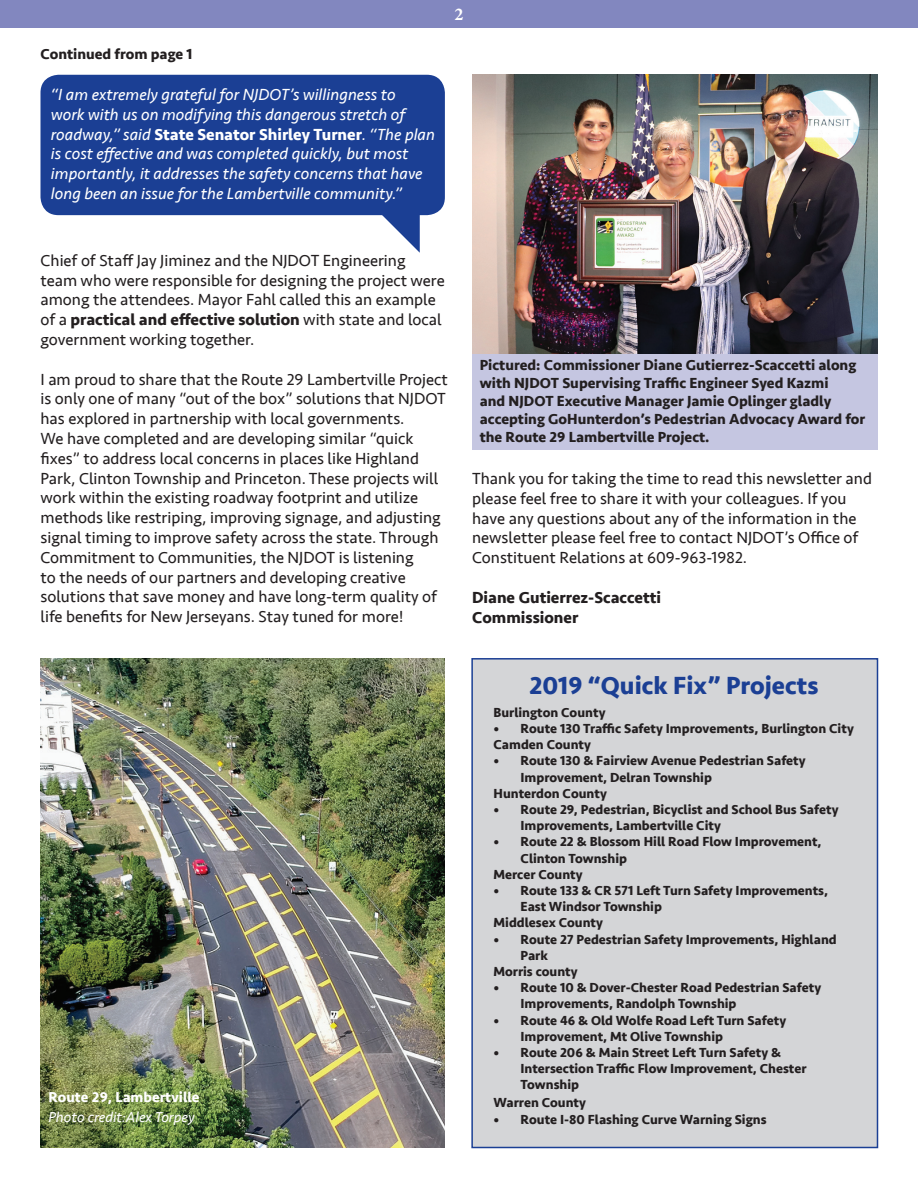
<style>
.page{position:relative;width:918px;height:1188px;background:#fff}
.page>*{position:absolute;margin:0;border:0;box-sizing:border-box;transform-origin:0 0}
.t1{font:700 25.5px "Seravek";color:#1b3f94}
.t2{font:700 18px "Minion Pro";color:#fff}
.t3{font:16.5px/19.8px "Seravek";color:#231f20}
.t4{font:italic 16.5px/19.8px "Seravek";color:#fff}
.t5{font:700 16.5px/19.8px "Seravek";color:#231f20}
.t6{font:700 15px/18px "Seravek";color:#231f20}
.t7{font:italic 14.7px "Seravek";color:#fff}
.t8{font:700 14.7px "Seravek";color:#fff}
.t9{font:700 13.5px/16.2px "Seravek";color:#231f20}
.s1{font-weight:700;font-style:normal}
.s2{font-weight:700}
</style>
<div class="page">
<div style="left:0;top:0;width:918px;height:28px;background:#8287bf"></div>
<img style="left:40px;top:659px;width:405px;height:489px">
<div style="left:471px;top:658px;width:407px;height:490px;background:#d4d5d7;border:2px solid #1b3f94"></div>
<img style="left:472px;top:75px;width:406px;height:280px">
<div style="left:472px;top:355px;width:406px;height:95px;background:#c5c6e1"></div>
<div style="left:40px;top:75px;width:405px;height:140px;background:#1b3f94;border-radius:18px"></div>
<svg style="left:377px;top:215px;width:43px;height:38px"></svg>
<p class="t6" style="left:40px;top:45px;width:153px">Continued from page 1</p>
<p class="t4" style="left:51px;top:84px;width:386px">“I am extremely grateful for NJDOT’s willingness to<br>work with us on modifying this dangerous stretch of roadway,” said <span class="s1">State Senator Shirley Turner</span>. “The plan is cost effective and was completed quickly, but most importantly, it addresses the safety concerns that have long been an issue for the Lambertville community.”</p>
<p class="t2" style="left:454px;top:1px;width:10px">2</p>
<p class="t3" style="left:40px;top:250px;width:406px">Chief of Staff Jay Jiminez and the NJDOT Engineering team who were responsible for designing the project were among the attendees. Mayor Fahl called this an example of a <span class="s2">practical and effective solution</span> with state and local government working together.</p>
<p class="t3" style="left:40px;top:369px;width:409px">I am proud to share that the Route 29 Lambertville Project is only one of many “out of the box” solutions that NJDOT has explored in partnership with local governments.<br>We have completed and are developing similar “quick fixes” to address local concerns in places like Highland Park, Clinton Township and Princeton. These projects will work within the existing roadway footprint and utilize methods like restriping, improving signage, and adjusting signal timing to improve safety across the state. Through Commitment to Communities, the NJDOT is listening<br>to the needs of our partners and developing creative solutions that save money and have long-term quality of life benefits for New Jerseyans. Stay tuned for more!</p>
<p class="t8" style="left:49px;top:1085px;width:152px">Route 29, Lambertville</p>
<p class="t7" style="left:49px;top:1105px;width:148px">Photo credit:Alex Torpey</p>
<p class="t6" style="left:480px;top:356px;width:387px">Pictured: Commissioner Diane Gutierrez-Scaccetti along with NJDOT Supervising Traffic Engineer Syed Kazmi<br>and NJDOT Executive Manager Jamie Oplinger gladly accepting GoHunterdon’s Pedestrian Advocacy Award for the Route 29 Lambertville Project.</p>
<p class="t3" style="left:472px;top:469px;width:401px">Thank you for taking the time to read this newsletter and please feel free to share it with your colleagues. If you have any questions about any of the information in the newsletter please feel free to contact NJDOT’s Office of Constituent Relations at 609-963-1982.</p>
<p class="t5" style="left:472px;top:587px;width:190px">Diane Gutierrez-Scaccetti<br>Commissioner</p>
<h1 class="t1" style="left:529px;top:665px;width:291px">2019 “Quick Fix” Projects</h1>
<p class="t9" style="left:494px;top:704px;width:113px">Burlington County</p>
<p class="t9" style="left:494px;top:720px;width:362px">• Route 130 Traffic Safety Improvements, Burlington City<br>Camden County</p>
<p class="t9" style="left:494px;top:753px;width:314px">• Route 130 &amp; Fairview Avenue Pedestrian Safety</p>
<p class="t9" style="left:521px;top:769px;width:193px">Improvement, Delran Township</p>
<p class="t9" style="left:494px;top:785px;width:115px">Hunterdon County</p>
<p class="t9" style="left:521px;top:801px;width:319px;text-indent:-27px">• Route 29, Pedestrian, Bicyclist and School Bus Safety<br>Improvements, Lambertville City</p>
<p class="t9" style="left:494px;top:834px;width:330px">• Route 22 &amp; Blossom Hill Road Flow Improvement,</p>
<p class="t9" style="left:521px;top:850px;width:108px">Clinton Township</p>
<p class="t9" style="left:494px;top:866px;width:91px">Mercer County</p>
<p class="t9" style="left:494px;top:882px;width:336px">• Route 133 &amp; CR 571 Left Turn Safety Improvements,</p>
<p class="t9" style="left:521px;top:898px;width:143px">East Windsor Township</p>
<p class="t9" style="left:494px;top:915px;width:111px">Middlesex County</p>
<p class="t9" style="left:494px;top:931px;width:345px">• Route 27 Pedestrian Safety Improvements, Highland</p>
<p class="t9" style="left:521px;top:947px;width:29px">Park</p>
<p class="t9" style="left:494px;top:963px;width:86px">Morris county</p>
<p class="t9" style="left:521px;top:979px;width:302px;text-indent:-27px">• Route 10 &amp; Dover-Chester Road Pedestrian Safety<br>Improvements, Randolph Township</p>
<p class="t9" style="left:521px;top:1012px;width:267px;text-indent:-27px">• Route 46 &amp; Old Wolfe Road Left Turn Safety<br>Improvement, Mt Olive Township</p>
<p class="t9" style="left:521px;top:1044px;width:287px;text-indent:-27px">• Route 206 &amp; Main Street Left Turn Safety &amp;<br>Intersection Traffic Flow Improvement, Chester<br>Township</p>
<p class="t9" style="left:494px;top:1095px;width:94px">Warren County</p>
<p class="t9" style="left:494px;top:1111px;width:275px">• Route I-80 Flashing Curve Warning Signs</p>
</div>
